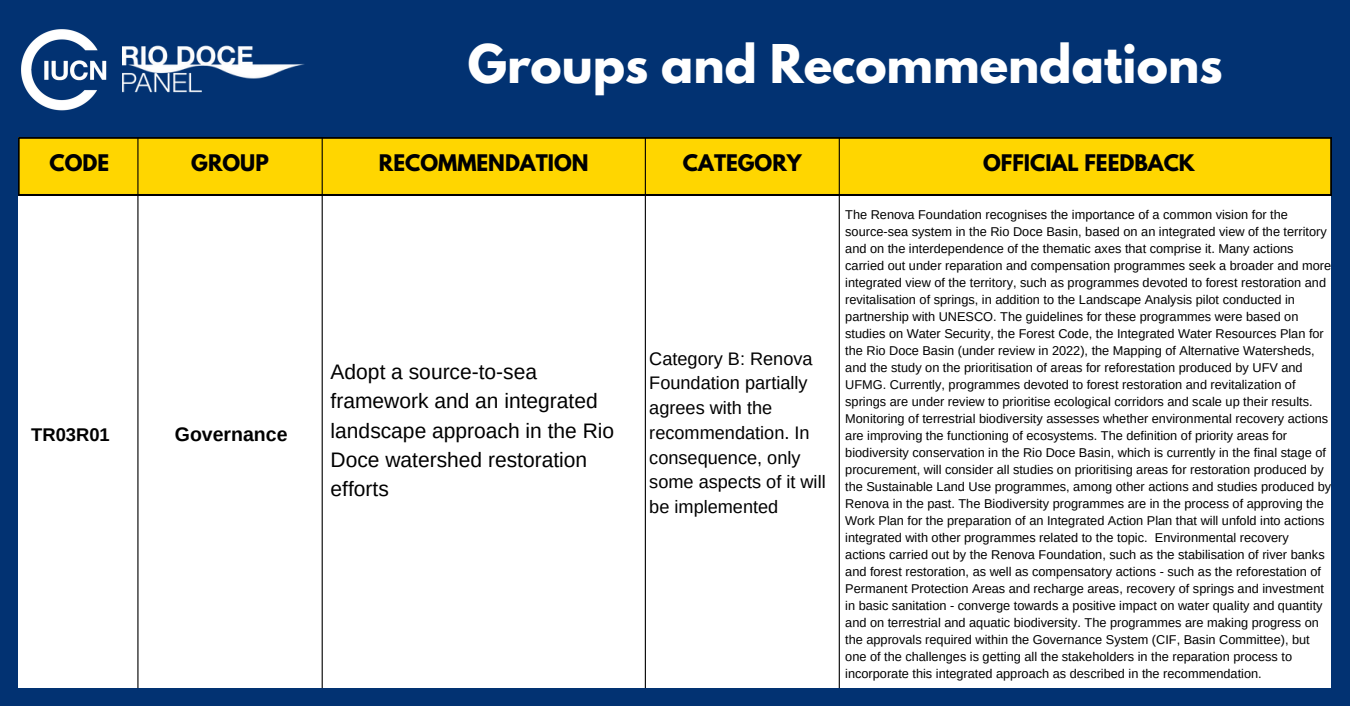
<style>
.page{position:relative;width:1350px;height:706px;background:#fff}
.page>*{position:absolute;margin:0;border:0;box-sizing:border-box;transform-origin:0 0}
.t1{font:700 47.25px "League Spartan";color:#fff}
.t2{font:21px/29.2px "Arimo";color:#000}
.t3{font:700 20.25px "League Spartan";color:#000}
.t4{font:700 19.5px "Arimo";color:#000}
.t5{font:700 18.3px "Arimo";color:#000}
.t6{font:18.15px/24.8px "Arimo";color:#000}
.t7{font:12.75px/17px "Arimo";color:#000}
</style>
<div class="page">
<div style="left:0;top:0;width:1350px;height:705px;background:#023272"></div>
<div style="left:18px;top:138px;width:1313px;height:550px;background:#fff"></div>
<div style="left:19px;top:138px;width:1312px;height:57px;background:#ffd600"></div>
<hr style="left:137px;top:137px;width:1px;height:550px;background:#000">
<hr style="left:322px;top:137px;width:1px;height:550px;background:#000">
<hr style="left:645px;top:137px;width:1px;height:550px;background:#000">
<hr style="left:839px;top:137px;width:1px;height:550px;background:#000">
<img style="left:21px;top:29px;width:86px;height:82px">
<img style="left:122px;top:45px;width:183px;height:48px">
<h1 class="t1" style="left:468px;top:40px;width:756px">Groups and Recommendations</h1>
<h3 class="t3" style="left:50px;top:153px;width:61px">CODE</h3>
<h3 class="t3" style="left:191px;top:153px;width:79px">GROUP</h3>
<h3 class="t3" style="left:379px;top:153px;width:211px">RECOMMENDATION</h3>
<h3 class="t3" style="left:683px;top:153px;width:120px">CATEGORY</h3>
<h3 class="t3" style="left:983px;top:153px;width:213px">OFFICIAL FEEDBACK</h3>
<h3 class="t5" style="left:31px;top:424px;width:80px">TR03R01</h3>
<h3 class="t4" style="left:175px;top:423px;width:114px">Governance</h3>
<h2 class="t2" style="left:331px;top:357px;width:285px">Adopt a source-to-sea framework and an integrated landscape approach in the Rio<br>Doce watershed restoration efforts</h2>
<h3 class="t6" style="left:649px;top:346px;width:178px">Category B: Renova<br>Foundation partially agrees with the recommendation. In consequence, only some aspects of it will be implemented</h3>
<p class="t7" style="left:845px;top:206px;width:487px">The Renova Foundation recognises the importance of a common vision for the source-sea system in the Rio Doce Basin, based on an integrated view of the territory and on the interdependence of the thematic axes that comprise it. Many actions carried out under reparation and compensation programmes seek a broader and more integrated view of the territory, such as programmes devoted to forest restoration and revitalisation of springs, in addition to the Landscape Analysis pilot conducted in partnership with UNESCO. The guidelines for these programmes were based on studies on Water Security, the Forest Code, the Integrated Water Resources Plan for the Rio Doce Basin (under review in 2022), the Mapping of Alternative Watersheds, and the study on the prioritisation of areas for reforestation produced by UFV and UFMG. Currently, programmes devoted to forest restoration and revitalization of springs are under review to prioritise ecological corridors and scale up their results.<br>Monitoring of terrestrial biodiversity assesses whether environmental recovery actions are improving the functioning of ecosystems. The definition of priority areas for biodiversity conservation in the Rio Doce Basin, which is currently in the final stage of procurement, will consider all studies on prioritising areas for restoration produced by the Sustainable Land Use programmes, among other actions and studies produced by Renova in the past. The Biodiversity programmes are in the process of approving the Work Plan for the preparation of an Integrated Action Plan that will unfold into actions integrated with other programmes related to the topic. Environmental recovery actions carried out by the Renova Foundation, such as the stabilisation of river banks and forest restoration, as well as compensatory actions - such as the reforestation of Permanent Protection Areas and recharge areas, recovery of springs and investment in basic sanitation - converge towards a positive impact on water quality and quantity and on terrestrial and aquatic biodiversity. The programmes are making progress on the approvals required within the Governance System (CIF, Basin Committee), but one of the challenges is getting all the stakeholders in the reparation process to incorporate this integrated approach as described in the recommendation.</p>
</div>
